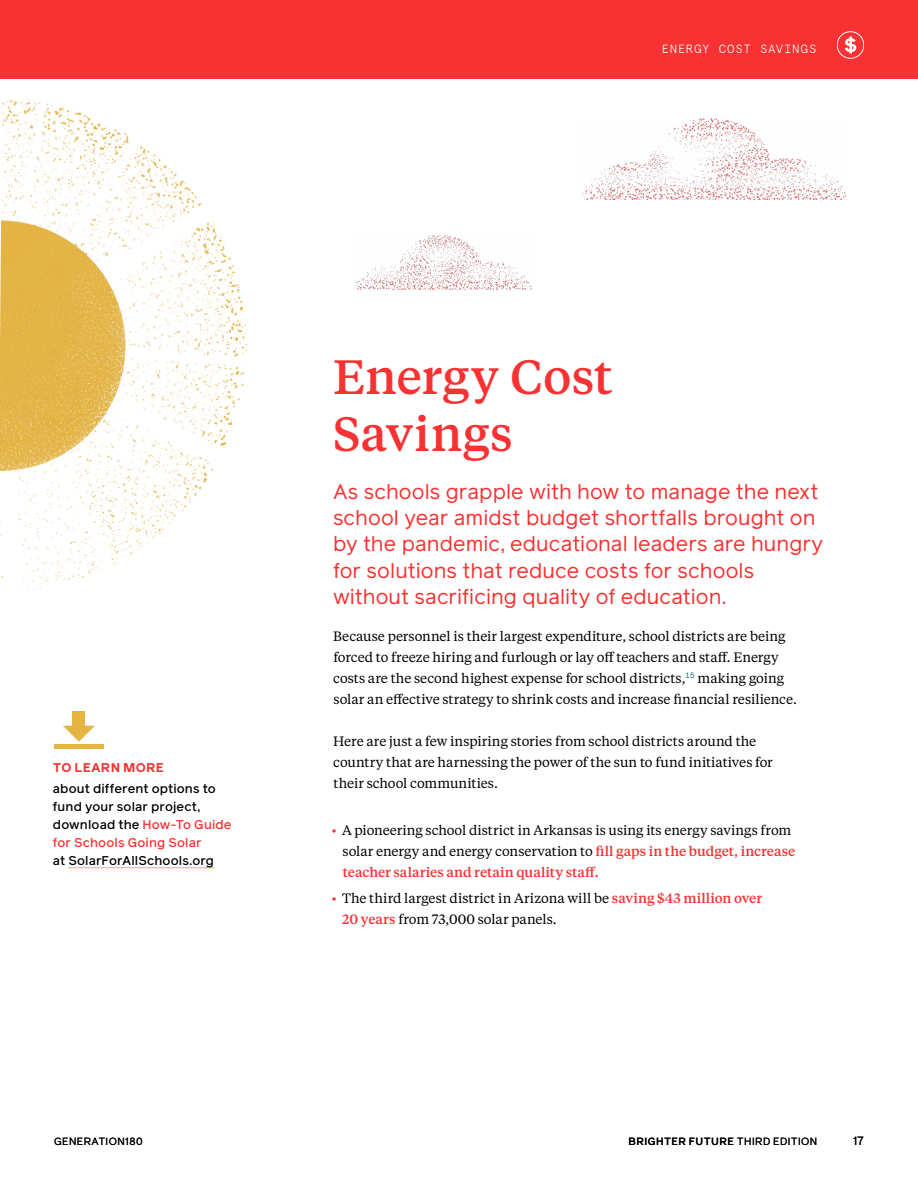
<style>
.page{position:relative;width:918px;height:1188px;background:#fff}
.page>*{position:absolute;margin:0;border:0;box-sizing:border-box;transform-origin:0 0}
.t1{font:500 48px/57.8px "Tiempos Text";letter-spacing:.005em;color:#f83132}
.t2{font:21px/26.2px "Reader";letter-spacing:.005em;color:#f83132}
.t3{font:13.5px/21px "Tiempos Text";color:#000}
.t4{font:500 12.75px/18px "Reader";letter-spacing:.01em;color:#000}
.t5{font:700 12.75px "Reader";letter-spacing:.01em;color:#f83132}
.t6{font:300 12px "Apercu Mono";letter-spacing:.06em;color:#fff}
.t7{font:12px "Reader";color:#000}
.t8{font:500 10.5px "Reader";letter-spacing:.04em;color:#000}
.t9{font:10.5px "Reader";letter-spacing:.045em;color:#000}
.s1{color:#f83132}
.s2{font-weight:500;color:#f83132}
.s3{font-weight:400}
</style>
<div class="page">
<img style="left:0;top:100px;width:247px;height:493px">
<hr style="left:68px;top:867px;width:146px;height:1px;background:#e5b544">
<svg style="left:63px;top:726px;width:32px;height:16px"></svg>
<div style="left:73px;top:711px;width:12px;height:16px;background:#e5b543"></div>
<hr style="left:54px;top:745px;width:50px;height:4px;background:#e5b543">
<div style="left:0;top:0;width:918px;height:79px;background:#f83132"></div>
<img style="left:582px;top:118px;width:265px;height:82px">
<img style="left:356px;top:236px;width:176px;height:54px">
<div style="left:837px;top:32px;width:27px;height:26px;border:1px solid #fff;border-radius:50%"></div>
<svg style="left:845px;top:37px;width:11px;height:16px"></svg>
<p class="t6" style="left:662px;top:39px;width:156px">ENERGY COST SAVINGS</p>
<h1 class="t1" style="left:333px;top:346px;width:281px">Energy Cost<br>Savings</h1>
<p class="t5" style="left:53px;top:758px;width:113px">TO LEARN MORE</p>
<p class="t4" style="left:53px;top:779px;width:180px">about different options to fund your solar project, download the <span class="s1">How-To Guide for Schools Going Solar</span></p>
<p class="t4" style="left:53px;top:851px;width:163px">at SolarForAllSchools.org</p>
<h2 class="t2" style="left:333px;top:478px;width:492px">As schools grapple with how to manage the next school year amidst budget shortfalls brought on by the pandemic, educational leaders are hungry for solutions that reduce costs for schools without sacrificing quality of education.</h2>
<p class="t3" style="left:333px;top:625px;width:465px">Because personnel is their largest expenditure, school districts are being forced to freeze hiring and furlough or lay off teachers and staff. Energy costs are the second highest expense for school districts,<sup>15</sup> making going solar an effective strategy to shrink costs and increase financial resilience.</p>
<p class="t3" style="left:333px;top:730px;width:441px">Here are just a few inspiring stories from school districts around the country that are harnessing the power of the sun to fund initiatives for their school communities.</p>
<p class="t3" style="left:343px;top:819px;width:454px;text-indent:-11px"><span class="s1">•</span> A pioneering school district in Arkansas is using its energy savings from solar energy and energy conservation to <span class="s2">fill gaps in the budget, increase teacher salaries and retain quality staff.</span></p>
<p class="t3" style="left:342px;top:887px;width:421px;text-indent:-10px"><span class="s1">•</span> The third largest district in Arizona will be <span class="s2">saving $43 million over<br>20 years</span> from 73,000 solar panels.</p>
<p class="t9" style="left:54px;top:1134px;width:90px">GENERATION180</p>
<p class="t8" style="left:628px;top:1134px;width:190px">BRIGHTER FUTURE <span class="s3">THIRD EDITION</span></p>
<p class="t7" style="left:853px;top:1132px;width:12px">17</p>
</div>
